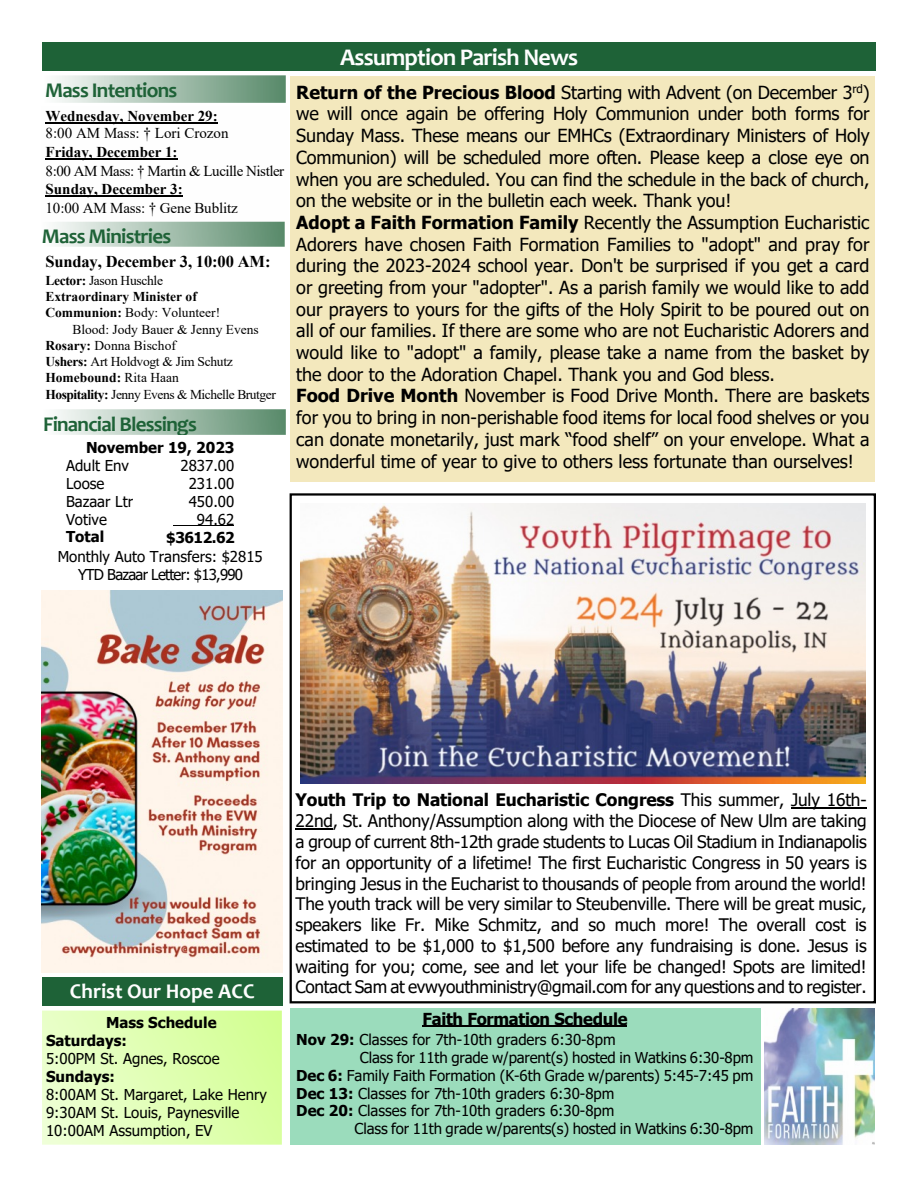
<style>
.page{position:relative;width:918px;height:1188px;background:#fff}
.page>*{position:absolute;margin:0;border:0;box-sizing:border-box;transform-origin:0 0}
.t1{font:700 24px "Candara";letter-spacing:-.03em;color:#fefefe}
.t2{font:700 21px "Candara";letter-spacing:-.035em;color:#1e6237}
.t3{font:700 21px "Candara";color:#fefefe}
.t4{font:18px/21.8px "Tahoma";color:#000}
.t5{font:17.25px/20.9px "Tahoma";letter-spacing:-.02em;color:#000;text-align:justify}
.t6{font:700 16.5px "Times New Roman";letter-spacing:-.01em;color:#000}
.t7{font:700 16.5px "Tahoma";letter-spacing:-.02em;color:#000}
.t8{font:15px/17.9px "Tahoma";color:#000}
.t9{font:700 15px/17.9px "Tahoma";color:#000}
.t10{font:700 15px "Times New Roman";color:#000}
.t11{font:15px "Times New Roman";letter-spacing:-.01em;color:#000}
.t12{font:15px "Times New Roman";letter-spacing:-.03em;color:#000}
.t13{font:13.5px "Times New Roman";letter-spacing:-.02em;color:#000}
.t14{font:13.5px "Times New Roman";color:#000}
.t15{font:700 13.5px "Times New Roman";color:#000}
.s1{font-weight:700}
.s2{font-weight:400}
</style>
<div class="page">
<div style="left:42px;top:42px;width:834px;height:29px;background:#1e6237"></div>
<hr style="left:46px;top:122px;width:172px;height:2px;background:#000">
<hr style="left:46px;top:158px;width:132px;height:1px;background:#000">
<hr style="left:46px;top:195px;width:137px;height:2px;background:#000">
<img style="left:57px;top:76px;width:229px;height:27px">
<img style="left:54px;top:222px;width:230px;height:25px">
<div style="left:291px;top:76px;width:584px;height:406px;background:#f3e8bd"></div>
<img style="left:56px;top:410px;width:230px;height:25px">
<hr style="left:174px;top:525px;width:60px;height:1px;background:#000">
<div style="left:290px;top:1008px;width:471px;height:136px;background:#9bdcbc"></div>
<hr style="left:423px;top:1026px;width:204px;height:1px;background:#000">
<img style="left:765px;top:1008px;width:110px;height:137px">
<div style="left:42px;top:977px;width:241px;height:28px;background:#1e6237"></div>
<div style="left:290px;top:493px;width:586px;height:510px;border:2px solid #000"></div>
<hr style="left:791px;top:807px;width:76px;height:1px;background:#000">
<hr style="left:295px;top:828px;width:38px;height:1px;background:#000">
<img style="left:300px;top:504px;width:566px;height:279px">
<img style="left:42px;top:590px;width:240px;height:382px">
<p class="t2" style="left:45px;top:82px;width:134px">Mass Intentions</p>
<p class="t10" style="left:46px;top:111px;width:174px">Wednesday, November 29:</p>
<p class="t11" style="left:46px;top:128px;width:185px">8:00 AM Mass: † Lori Crozon</p>
<p class="t10" style="left:46px;top:147px;width:134px">Friday, December 1:</p>
<p class="t12" style="left:46px;top:165px;width:240px">8:00 AM Mass: † Martin &amp; Lucille Nistler</p>
<p class="t10" style="left:46px;top:184px;width:139px">Sunday, December 3:</p>
<p class="t11" style="left:46px;top:202px;width:194px">10:00 AM Mass: † Gene Bublitz</p>
<p class="t2" style="left:42px;top:228px;width:131px">Mass Ministries</p>
<p class="t6" style="left:45px;top:256px;width:227px">Sunday, December 3, 10:00 AM:</p>
<p class="t13" style="left:45px;top:275px;width:119px"><span class="s1">Lector:</span> Jason Huschle</p>
<p class="t15" style="left:45px;top:292px;width:153px">Extraordinary Minister of</p>
<p class="t14" style="left:45px;top:308px;width:176px"><span class="s1">Communion:</span> Body: Volunteer!</p>
<p class="t14" style="left:72px;top:324px;width:188px">Blood: Jody Bauer &amp; Jenny Evens</p>
<p class="t14" style="left:45px;top:340px;width:132px"><span class="s1">Rosary:</span> Donna Bischof</p>
<p class="t13" style="left:45px;top:357px;width:189px"><span class="s1">Ushers:</span> Art Holdvogt &amp; Jim Schutz</p>
<p class="t15" style="left:45px;top:373px;width:135px">Homebound: <span class="s2">Rita Haan</span></p>
<p class="t13" style="left:45px;top:389px;width:232px"><span class="s1">Hospitality:</span> Jenny Evens &amp; Michelle Brutger</p>
<p class="t2" style="left:43px;top:416px;width:155px">Financial Blessings</p>
<p class="t9" style="left:86px;top:440px;width:150px">November 19, 2023</p>
<p class="t8" style="left:66px;top:458px;width:69px">Adult Env<br>Loose<br>Bazaar Ltr<br>Votive</p>
<p class="t9" style="left:66px;top:529px;width:40px">Total</p>
<p class="t8" style="left:58px;top:549px;width:207px;text-align:center">Monthly Auto Transfers: $2815<br>YTD Bazaar Letter: $13,990</p>
<p class="t8" style="left:181px;top:458px;width:55px;text-align:right">2837.00<br>231.00<br>450.00<br>94.62</p>
<p class="t9" style="left:166px;top:529px;width:70px">$3612.62</p>
<h1 class="t1" style="left:340px;top:48px;width:240px">Assumption Parish News</h1>
<p class="t4" style="left:296px;top:83px;width:575px"><span class="s1">Return of the Precious Blood</span> Starting with Advent (on December 3<sup>rd</sup>) we will once again be offering Holy Communion under both forms for Sunday Mass. These means our EMHCs (Extraordinary Ministers of Holy Communion) will be scheduled more often. Please keep a close eye on when you are scheduled. You can find the schedule in the back of church, on the website or in the bulletin each week. Thank you!<br><span class="s1">Adopt a Faith Formation Family</span> Recently the Assumption Eucharistic Adorers have chosen Faith Formation Families to "adopt" and pray for during the 2023-2024 school year. Don't be surprised if you get a card or greeting from your "adopter". As a parish family we would like to add our prayers to yours for the gifts of the Holy Spirit to be poured out on all of our families. If there are some who are not Eucharistic Adorers and would like to "adopt" a family, please take a name from the basket by the door to the Adoration Chapel. Thank you and God bless.<br><span class="s1">Food Drive Month</span> November is Food Drive Month. There are baskets for you to bring in non-perishable food items for local food shelves or you can donate monetarily, just mark “food shelf” on your envelope. What a wonderful time of year to give to others less fortunate than ourselves!</p>
<p class="t3" style="left:70px;top:983px;width:186px">Christ Our Hope ACC</p>
<p class="t9" style="left:46px;top:1015px;width:172px;text-indent:60px">Mass Schedule<br>Saturdays:</p>
<p class="t8" style="left:46px;top:1051px;width:175px">5:00PM St. Agnes, Roscoe</p>
<p class="t9" style="left:46px;top:1069px;width:70px">Sundays:</p>
<p class="t8" style="left:46px;top:1087px;width:222px">8:00AM St. Margaret, Lake Henry<br>9:30AM St. Louis, Paynesville<br>10:00AM Assumption, EV</p>
<p class="t5" style="left:295px;top:791px;width:573px"><span class="s1">Youth Trip to National Eucharistic Congress</span> This summer, July 16th-22nd, St. Anthony/Assumption along with the Diocese of New Ulm are taking a group of current 8th-12th grade students to Lucas Oil Stadium in Indianapolis for an opportunity of a lifetime! The first Eucharistic Congress in 50 years is bringing Jesus in the Eucharist to thousands of people from around the world!<br>The youth track will be very similar to Steubenville. There will be great music, speakers like Fr. Mike Schmitz, and so much more! The overall cost is estimated to be $1,000 to $1,500 before any fundraising is done. Jesus is waiting for you; come, see and let your life be changed! Spots are limited!<br>Contact Sam at evwyouthministry@gmail.com for any questions and to register.</p>
<p class="t7" style="left:423px;top:1013px;width:206px">Faith Formation Schedule</p>
<p class="t8" style="left:296px;top:1032px;width:321px"><span class="s1">Nov 29:</span> Classes for 7th-10th graders 6:30-8pm</p>
<p class="t8" style="left:360px;top:1050px;width:395px">Class for 11th grade w/parent(s) hosted in Watkins 6:30-8pm</p>
<p class="t8" style="left:296px;top:1068px;width:459px"><span class="s1">Dec 6:</span> Family Faith Formation (K-6th Grade w/parents) 5:45-7:45 pm</p>
<p class="t8" style="left:296px;top:1085px;width:320px"><span class="s1">Dec 13:</span> Classes for 7th-10th graders 6:30-8pm</p>
<p class="t8" style="left:296px;top:1103px;width:320px"><span class="s1">Dec 20:</span> Classes for 7th-10th graders 6:30-8pm</p>
<p class="t8" style="left:355px;top:1121px;width:400px">Class for 11th grade w/parents(s) hosted in Watkins 6:30-8pm</p>
</div>
